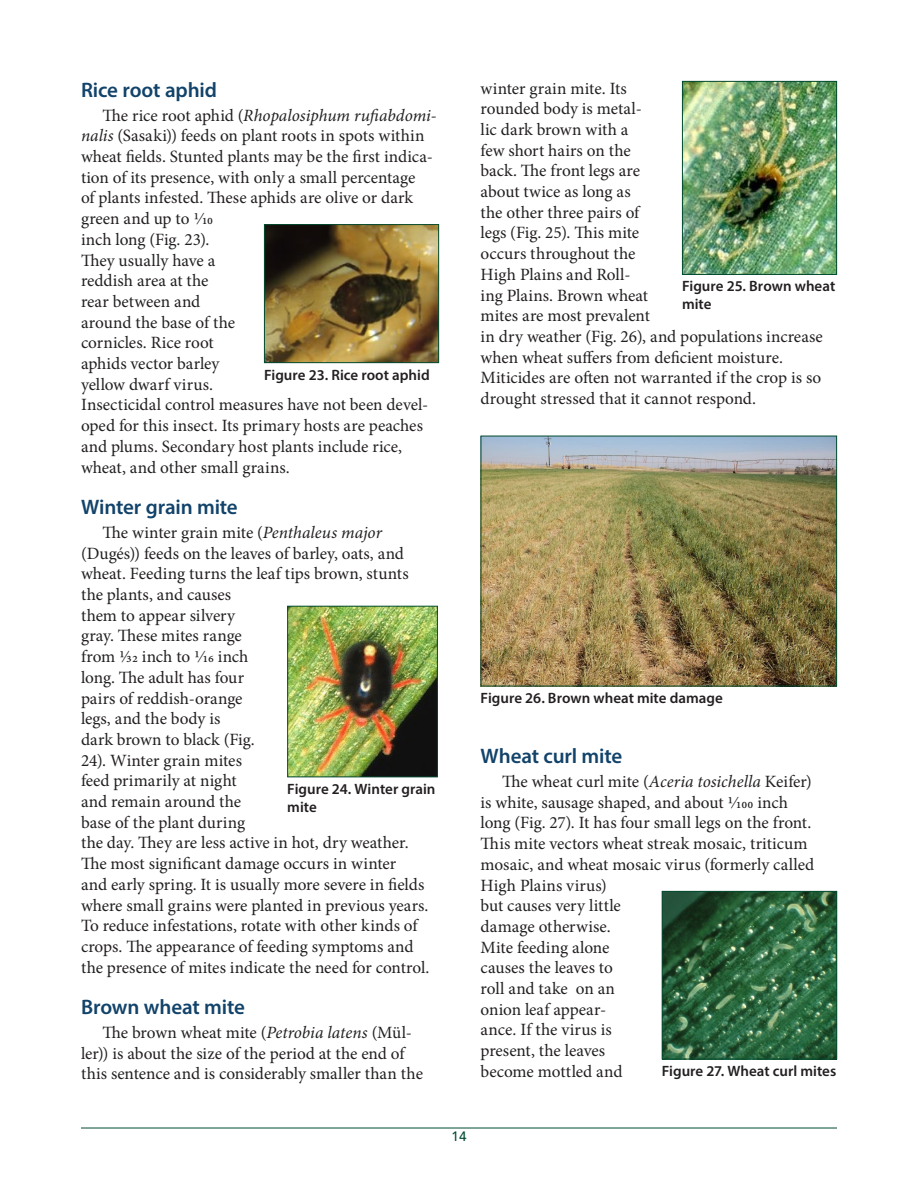
<style>
.page{position:relative;width:918px;height:1188px;background:#fff}
.page>*{position:absolute;margin:0;border:0;box-sizing:border-box;transform-origin:0 0}
.Heading2{font:600 21px "Myriad Pro";letter-spacing:-.01em;color:#12436a}
.body{font:17.25px/20.7px "Minion Pro";color:#231f20}
.Captions{font:600 15px/18px "Myriad Pro";color:#231f20}
.t1{font:500 13.5px "Avenir";color:#034b30}
.s1{font-style:italic}
</style>
<div class="page">
<hr style="left:81px;top:1128px;width:756px;height:1px;background:#034b30">
<img style="left:266px;top:226px;width:171px;height:135px">
<div style="left:264px;top:224px;width:175px;height:139px;border:1px solid #034b30"></div>
<img style="left:289px;top:608px;width:147px;height:167px">
<div style="left:287px;top:606px;width:151px;height:171px;border:1px solid #034b30"></div>
<img style="left:684px;top:83px;width:151px;height:190px">
<div style="left:682px;top:81px;width:155px;height:194px;border:1px solid #034b30"></div>
<img style="left:483px;top:438px;width:352px;height:246px">
<img style="left:664px;top:893px;width:171px;height:164px">
<div style="left:662px;top:891px;width:175px;height:168px;border:1px solid #034b30"></div>
<p class="Heading2" style="left:81px;top:76px;width:138px">Rice root aphid</p>
<p class="body" style="left:81px;top:105px;width:357px;text-indent:22px">The rice root aphid (<span class="s1">Rhopalosiphum rufiabdomi&shy;nalis</span> (Sasaki)) feeds on plant roots in spots within wheat fields. Stunted plants may be the first indica&shy;tion of its presence, with only a small percentage<br>of plants infested. These aphids are olive or dark green and up to 1⁄10<br>inch long (Fig. 23).<br>They usually have a<br>reddish area at the<br>rear between and<br>around the base of the<br>cornicles. Rice root<br>aphids vector barley<br>yellow dwarf virus.<br>Insecticidal control measures have not been devel&shy;oped for this insect. Its primary hosts are peaches and plums. Secondary host plants include rice, wheat, and other small grains.</p>
<p class="Heading2" style="left:81px;top:494px;width:158px">Winter grain mite</p>
<p class="body" style="left:81px;top:522px;width:350px;text-indent:22px">The winter grain mite (<span class="s1">Penthaleus major </span>(Dugés)) feeds on the leaves of barley, oats, and wheat. Feeding turns the leaf tips brown, stunts the plants, and causes<br>them to appear silvery<br>gray. These mites range<br>from 1⁄32 inch to 1⁄16 inch<br>long. The adult has four<br>pairs of reddish-orange<br>legs, and the body is<br>dark brown to black (Fig.<br>24). Winter grain mites<br>feed primarily at night<br>and remain around the<br>base of the plant during<br>the day. They are less active in hot, dry weather.<br>The most significant damage occurs in winter<br>and early spring. It is usually more severe in fields where small grains were planted in previous years.<br>To reduce infestations, rotate with other kinds of crops. The appearance of feeding symptoms and the presence of mites indicate the need for control.</p>
<p class="Heading2" style="left:81px;top:994px;width:166px">Brown wheat mite</p>
<p class="body" style="left:81px;top:1022px;width:344px;text-indent:22px">The brown wheat mite (<span class="s1">Petrobia latens</span> (Mül&shy;ler)) is about the size of the period at the end of this sentence and is considerably smaller than the</p>
<p class="Captions" style="left:264px;top:365px;width:167px">Figure 23. Rice root aphid</p>
<p class="Captions" style="left:287px;top:780px;width:150px">Figure 24. Winter grain mite</p>
<p class="body" style="left:481px;top:78px;width:344px">winter grain mite. Its<br>rounded body is metal-<br>lic dark brown with a<br>few short hairs on the<br>back. The front legs are<br>about twice as long as<br>the other three pairs of<br>legs (Fig. 25). This mite<br>occurs throughout the<br>High Plains and Roll-<br>ing Plains. Brown wheat<br>mites are most prevalent<br>in dry weather (Fig. 26), and populations increase when wheat suffers from deficient moisture.<br>Miticides are often not warranted if the crop is so drought stressed that it cannot respond.</p>
<p class="Captions" style="left:682px;top:277px;width:155px">Figure 25. Brown wheat mite</p>
<p class="Captions" style="left:481px;top:689px;width:244px">Figure 26. Brown wheat mite damage</p>
<p class="Heading2" style="left:481px;top:743px;width:143px">Wheat curl mite</p>
<p class="body" style="left:481px;top:771px;width:335px;text-indent:22px">The wheat curl mite (<span class="s1">Aceria tosichella</span> Keifer) is white, sausage shaped, and about 1⁄100 inch long (Fig. 27). It has four small legs on the front.<br>This mite vectors wheat streak mosaic, triticum mosaic, and wheat mosaic virus (formerly called<br>High Plains virus)<br>but causes very little<br>damage otherwise.<br>Mite feeding alone<br>causes the leaves to<br>roll and take on an<br>onion leaf appear-<br>ance. If the virus is<br>present, the leaves<br>become mottled and</p>
<p class="Captions" style="left:662px;top:1062px;width:176px">Figure 27. Wheat curl mites</p>
<p class="t1" style="left:451px;top:1129px;width:17px">14</p>
</div>
